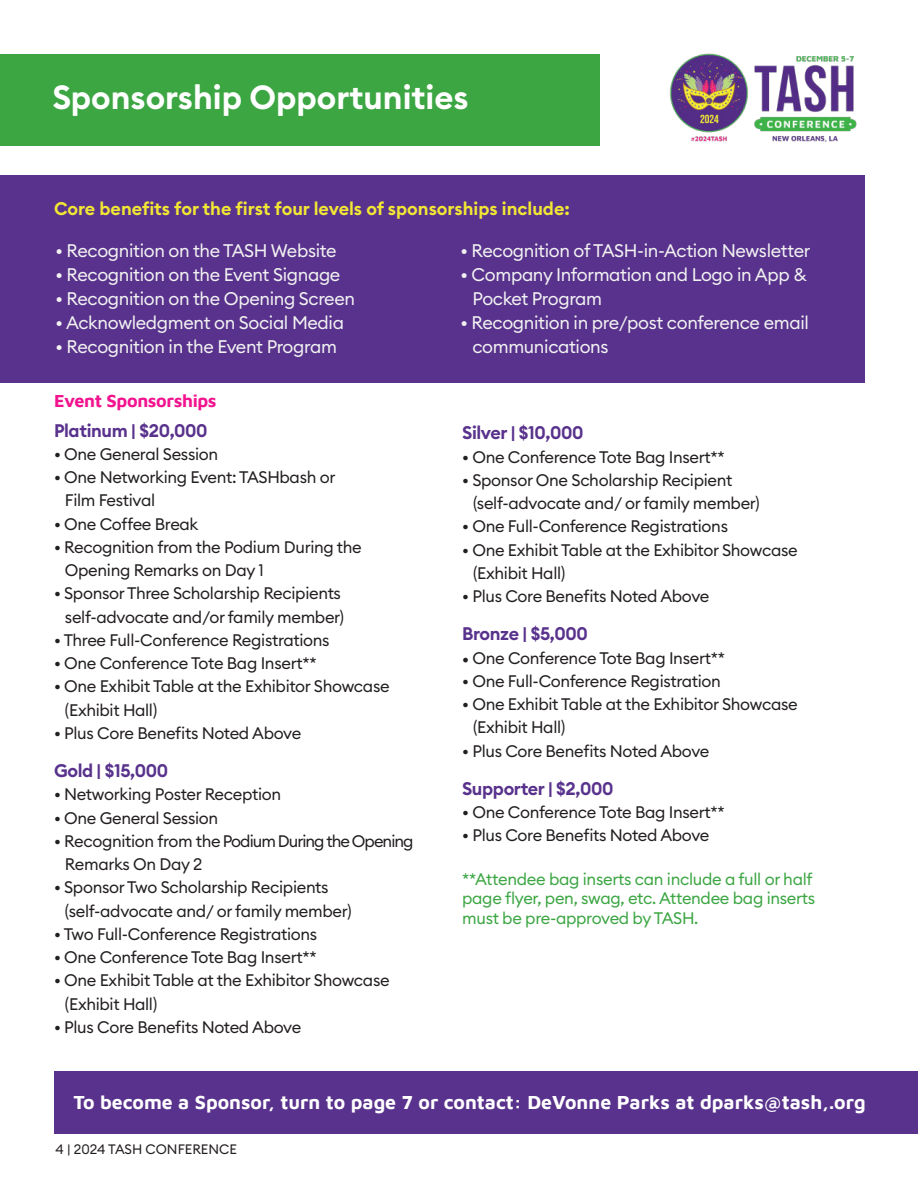
<style>
.page{position:relative;width:918px;height:1188px;background:#fff}
.page>*{position:absolute;margin:0;border:0;box-sizing:border-box;transform-origin:0 0}
.t1{font:600 33px "Euclid Circular B";color:#fff}
.t2{font:700 19.5px "Maven Pro";color:#fff}
.t3{font:18px/24px "Euclid Circular B";letter-spacing:-.02em;color:#f2f2f2}
.t4{font:600 18px "Euclid Circular B";letter-spacing:-.02em;color:#58328c}
.t5{font:600 18px "Euclid Circular B";color:#f2e635}
.t6{font:700 18px "Maven Pro";letter-spacing:-.02em;color:#f2138e}
.t7{font:16.5px/23.2px "Euclid Circular B";letter-spacing:-.02em;color:#231f20}
.t8{font:16.5px/19.8px "Euclid Circular B";letter-spacing:-.02em;color:#3ca643}
.t9{font:13.5px "Euclid Circular B";color:#231f20}
.s1{font-family:"Minion Pro";font-size:18px}
</style>
<div class="page">
<div style="left:0;top:175px;width:864px;height:208px;background:#58328c"></div>
<div style="left:0;top:54px;width:599px;height:91px;background:#3ca643"></div>
<div style="left:54px;top:1072px;width:864px;height:62px;background:#58328c"></div>
<img style="left:670px;top:53px;width:187px;height:89px">
<h1 class="t1" style="left:52px;top:82px;width:418px">Sponsorship Opportunities</h1>
<p class="t5" style="left:54px;top:197px;width:517px">Core benefits for the first four levels of sponsorships include:</p>
<p class="t3" style="left:56px;top:240px;width:283px">• Recognition on the TASH Website</p>
<p class="t3" style="left:56px;top:264px;width:286px">• Recognition on the Event Signage</p>
<p class="t3" style="left:56px;top:288px;width:301px">• Recognition on the Opening Screen</p>
<p class="t3" style="left:56px;top:311px;width:290px">• Acknowledgment on Social Media</p>
<p class="t3" style="left:56px;top:336px;width:283px">• Recognition in the Event Program</p>
<p class="t6" style="left:54px;top:394px;width:164px">Event Sponsorships</p>
<p class="t4" style="left:54px;top:422px;width:155px">Platinum | $20,000</p>
<p class="t7" style="left:54px;top:444px;width:166px">• One General Session</p>
<p class="t7" style="left:65px;top:466px;width:272px;text-indent:-11px">• One Networking Event: TASHbash or<br>Film Festival</p>
<p class="t7" style="left:54px;top:512px;width:146px">• One Coffee Break</p>
<p class="t7" style="left:65px;top:537px;width:298px;text-indent:-11px">• Recognition from the Podium During the<br>Opening Remarks on Day 1</p>
<p class="t7" style="left:54px;top:583px;width:292px;text-align:right">• Sponsor Three Scholarship Recipients self-advocate and/or family member)</p>
<p class="t7" style="left:54px;top:630px;width:277px">• Three Full-Conference Registrations</p>
<p class="t7" style="left:54px;top:652px;width:264px">• One Conference Tote Bag Insert**</p>
<p class="t7" style="left:65px;top:675px;width:326px;text-indent:-11px">• One Exhibit Table at the Exhibitor Showcase (Exhibit Hall)</p>
<p class="t7" style="left:54px;top:721px;width:249px">• Plus Core Benefits Noted Above</p>
<p class="t4" style="left:54px;top:763px;width:116px">Gold | $15,000</p>
<p class="t7" style="left:54px;top:783px;width:229px">• Networking Poster Reception</p>
<p class="t7" style="left:54px;top:807px;width:166px">• One General Session</p>
<p class="t7" style="left:65px;top:831px;width:350px;text-indent:-11px">• Recognition from the Podium During the Opening<br>Remarks On Day 2</p>
<p class="t7" style="left:65px;top:876px;width:288px;text-indent:-11px">• Sponsor Two Scholarship Recipients (self-advocate and/ or family member)</p>
<p class="t7" style="left:54px;top:922px;width:265px">• Two Full-Conference Registrations</p>
<p class="t7" style="left:54px;top:946px;width:264px">• One Conference Tote Bag Insert**</p>
<p class="t7" style="left:65px;top:969px;width:326px;text-indent:-11px">• One Exhibit Table at the Exhibitor Showcase (Exhibit Hall)</p>
<p class="t7" style="left:54px;top:1015px;width:249px">• Plus Core Benefits Noted Above</p>
<p class="t3" style="left:460px;top:239px;width:351px">• Recognition of TASH-in-Action Newsletter</p>
<p class="t3" style="left:472px;top:263px;width:336px;text-indent:-12px">• Company Information and Logo in App &amp;<br>Pocket Program</p>
<p class="t3" style="left:472px;top:312px;width:338px;text-indent:-12px">• Recognition in pre/post conference email communications</p>
<p class="t4" style="left:462px;top:425px;width:123px">Silver | $10,000</p>
<p class="t7" style="left:462px;top:445px;width:264px">• One Conference Tote Bag Insert**</p>
<p class="t7" style="left:473px;top:470px;width:288px;text-indent:-11px">• Sponsor One Scholarship Recipient (self-advocate and/ or family member)</p>
<p class="t7" style="left:462px;top:516px;width:267px">• One Full-Conference Registrations</p>
<p class="t7" style="left:473px;top:538px;width:326px;text-indent:-11px">• One Exhibit Table at the Exhibitor Showcase (Exhibit Hall)</p>
<p class="t7" style="left:462px;top:585px;width:249px">• Plus Core Benefits Noted Above</p>
<p class="t4" style="left:462px;top:622px;width:127px">Bronze | $5,000</p>
<p class="t7" style="left:462px;top:646px;width:264px"><span class="s1">•</span> One Conference Tote Bag Insert**</p>
<p class="t7" style="left:462px;top:671px;width:260px">• One Full-Conference Registration</p>
<p class="t7" style="left:473px;top:693px;width:326px;text-indent:-11px">• One Exhibit Table at the Exhibitor Showcase (Exhibit Hall)</p>
<p class="t7" style="left:462px;top:739px;width:249px">• Plus Core Benefits Noted Above</p>
<p class="t4" style="left:462px;top:781px;width:153px">Supporter | $2,000</p>
<p class="t7" style="left:462px;top:801px;width:264px">• One Conference Tote Bag Insert**</p>
<p class="t7" style="left:462px;top:824px;width:249px">• Plus Core Benefits Noted Above</p>
<p class="t8" style="left:462px;top:869px;width:355px">**Attendee bag inserts can include a full or half page flyer, pen, swag, etc. Attendee bag inserts must be pre-approved by TASH.</p>
<p class="t2" style="left:73px;top:1095px;width:794px">To become a Sponsor, turn to page 7 or contact: DeVonne Parks at dparks@tash,.org</p>
<p class="t9" style="left:56px;top:1144px;width:183px">4 | 2024 TASH CONFERENCE</p>
</div>
